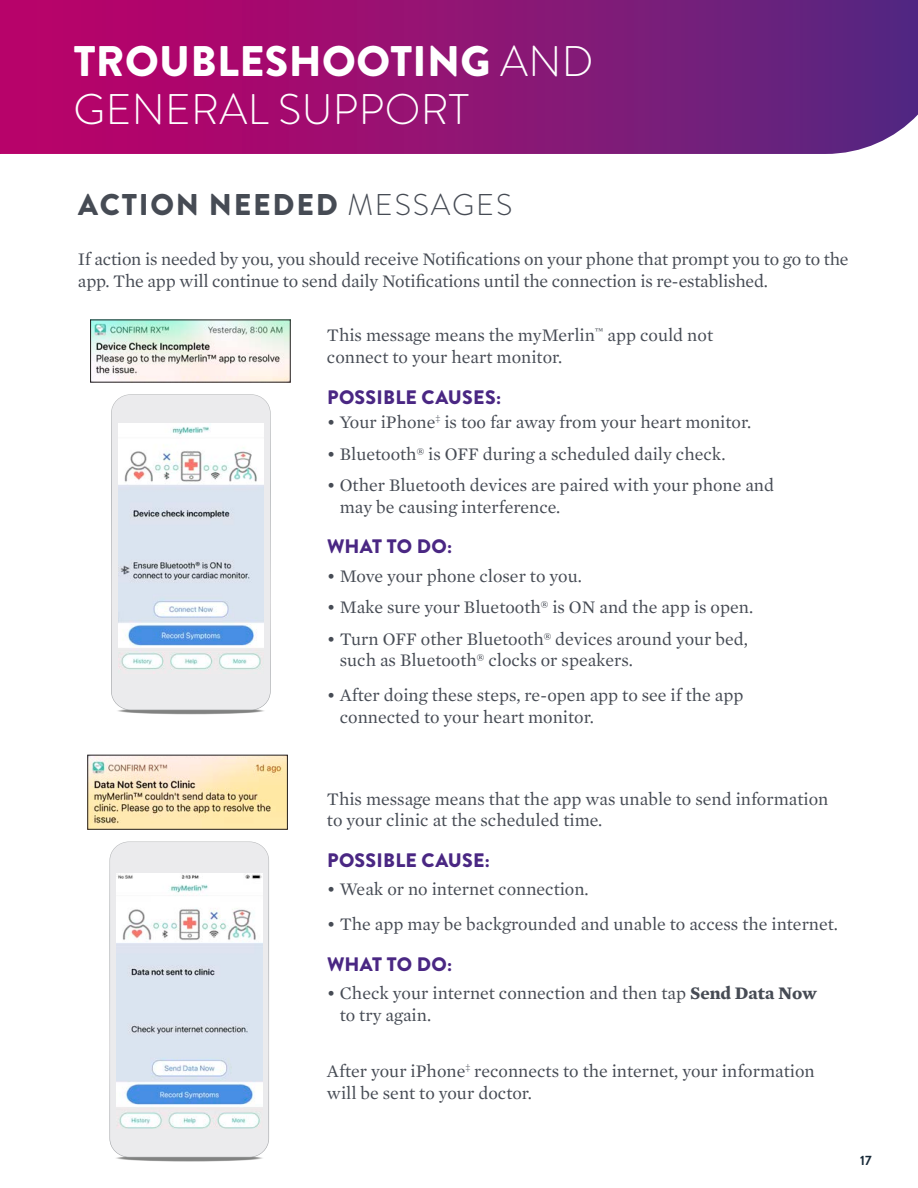
<style>
.page{position:relative;width:918px;height:1188px;background:#fff}
.page>*{position:absolute;margin:0;border:0;box-sizing:border-box;transform-origin:0 0}
.H1-Light{font:300 42.75px/47.4px "Brandon Grotesque";letter-spacing:.01em;color:#fff}
.t1{font:900 30px "Brandon Grotesque";letter-spacing:.06em;color:#464b54}
.t2{font:900 19.5px "Brandon Grotesque";letter-spacing:.015em;color:#4a2783}
.t3{font:18px/21.6px "Mercury Text G1";color:#464b54}
.t4{font:700 13.5px "Brandon Grotesque";color:#172938}
.s1{font-weight:900}
.s2{font-weight:300}
.s3{font-weight:700}
</style>
<div class="page">
<svg style="left:116px;top:707px;width:149px;height:8px"></svg>
<div style="left:117px;top:707px;width:147px;height:7px;background:#d3d3d3;border-radius:50%"></div>
<div style="left:118px;top:707px;width:146px;height:7px;background:#e9e9e9;border-radius:50%"></div>
<div style="left:119px;top:707px;width:144px;height:7px;background:#c9cac9;border-radius:50%"></div>
<div style="left:120px;top:708px;width:142px;height:6px;background:#c1c2c1;border-radius:50%"></div>
<svg style="left:120px;top:708px;width:141px;height:6px"></svg>
<svg style="left:124px;top:708px;width:134px;height:6px"></svg>
<div style="left:125px;top:708px;width:132px;height:5px;background:#8b8c8b;border-radius:50%"></div>
<div style="left:126px;top:708px;width:130px;height:5px;background:#838483;border-radius:50%"></div>
<hr style="left:126px;top:709px;width:129px;height:4px;background:#818281;border-radius:50%">
<hr style="left:132px;top:709px;width:118px;height:3px;background:#040503;border-radius:50%">
<svg style="left:147px;top:711px;width:88px;height:1px"></svg>
<svg style="left:111px;top:394px;width:160px;height:316px"></svg>
<div style="left:112px;top:395px;width:158px;height:315px;background:#ebebed;border-radius:19px"></div>
<img style="left:118px;top:423px;width:145px;height:250px">
<div style="left:116px;top:1155px;width:147px;height:7px;background:#fafafa;border-radius:50%"></div>
<svg style="left:116px;top:1155px;width:146px;height:7px"></svg>
<div style="left:119px;top:1155px;width:140px;height:6px;background:#afafae;border-radius:50%"></div>
<div style="left:120px;top:1155px;width:138px;height:6px;background:#a5a5a5;border-radius:50%"></div>
<div style="left:121px;top:1155px;width:137px;height:6px;background:#9c9c9c;border-radius:50%"></div>
<div style="left:122px;top:1155px;width:135px;height:6px;background:#949594;border-radius:50%"></div>
<div style="left:123px;top:1155px;width:133px;height:6px;background:#898a8a;border-radius:50%"></div>
<div style="left:123px;top:1156px;width:132px;height:5px;background:#969796;border-radius:50%"></div>
<svg style="left:124px;top:1156px;width:131px;height:5px"></svg>
<hr style="left:125px;top:1156px;width:129px;height:4px;background:#8c8d8d;border-radius:50%">
<hr style="left:130px;top:1157px;width:118px;height:3px;background:#040503;border-radius:50%">
<hr style="left:132px;top:1157px;width:115px;height:2px;background:#040503;border-radius:50%">
<svg style="left:139px;top:1158px;width:100px;height:1px"></svg>
<div style="left:110px;top:842px;width:159px;height:315px;background:#ebebed;border-radius:19px"></div>
<img style="left:117px;top:874px;width:145px;height:254px">
<svg style="left:0;top:0;width:918px;height:154px;background:#8e1575"></svg>
<img style="left:92px;top:322px;width:196px;height:58px">
<img style="left:90px;top:757px;width:196px;height:70px">
<p class="H1-Light" style="left:74px;top:38px;width:521px"><span class="s1">TROUBLESHOOTING</span> AND<br>GENERAL SUPPORT</p>
<p class="t1" style="left:78px;top:183px;width:436px">ACTION NEEDED <span class="s2">MESSAGES</span></p>
<p class="t3" style="left:78px;top:248px;width:772px">If action is needed by you, you should receive Notifications on your phone that prompt you to go to the app. The app will continue to send daily Notifications until the connection is re-established.</p>
<p class="t3" style="left:327px;top:324px;width:388px">This message means the myMerlin<sup>™</sup> app could not connect to your heart monitor.</p>
<p class="t2" style="left:327px;top:383px;width:176px">POSSIBLE CAUSES:</p>
<p class="t3" style="left:327px;top:411px;width:426px">• Your iPhone<sup>‡</sup> is too far away from your heart monitor.</p>
<p class="t3" style="left:327px;top:442px;width:400px">• Bluetooth® is OFF during a scheduled daily check.</p>
<p class="t3" style="left:340px;top:474px;width:436px;text-indent:-13px">• Other Bluetooth devices are paired with your phone and may be causing interference.</p>
<p class="t2" style="left:327px;top:533px;width:127px">WHAT TO DO:</p>
<p class="t3" style="left:327px;top:564px;width:256px">• Move your phone closer to you.</p>
<p class="t3" style="left:327px;top:596px;width:428px">• Make sure your Bluetooth® is ON and the app is open.</p>
<p class="t3" style="left:340px;top:627px;width:410px;text-indent:-13px">• Turn OFF other Bluetooth® devices around your bed, such as Bluetooth® clocks or speakers.</p>
<p class="t3" style="left:340px;top:684px;width:405px;text-indent:-13px">• After doing these steps, re-open app to see if the app connected to your heart monitor.</p>
<p class="t3" style="left:327px;top:787px;width:503px">This message means that the app was unable to send information to your clinic at the scheduled time.</p>
<p class="t2" style="left:327px;top:846px;width:164px">POSSIBLE CAUSE:</p>
<p class="t3" style="left:327px;top:878px;width:263px">• Weak or no internet connection.</p>
<p class="t3" style="left:327px;top:913px;width:513px">• The app may be backgrounded and unable to access the internet.</p>
<p class="t2" style="left:327px;top:950px;width:127px">WHAT TO DO:</p>
<p class="t3" style="left:340px;top:981px;width:479px;text-indent:-13px">• Check your internet connection and then tap <span class="s3">Send Data Now </span>to try again.</p>
<p class="t3" style="left:327px;top:1060px;width:489px">After your iPhone<sup>‡</sup> reconnects to the internet, your information will be sent to your doctor.</p>
<p class="t4" style="left:860px;top:1151px;width:13px">17</p>
</div>
